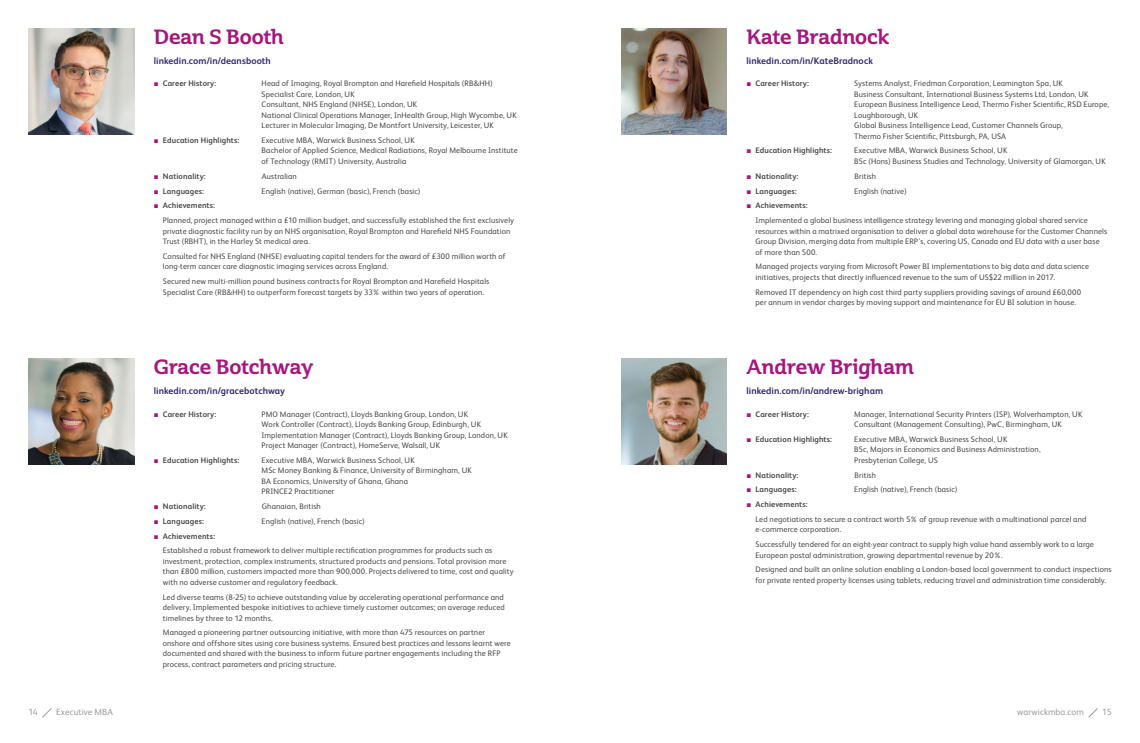
<style>
.page{position:relative;width:1140px;height:743px;background:#fff}
.page>*{position:absolute;margin:0;border:0;box-sizing:border-box;transform-origin:0 0}
.t1{font:20px "Cabrito Semi Nor Bol";letter-spacing:-.01em;color:#a71680}
.t2{font:700 9.5px "FS Albert";letter-spacing:.005em;color:#312a6f}
.t3{font:9px "FS Albert";letter-spacing:.01em;color:#9d9d9c}
.t4{font:8px/10.5px "FS Albert";letter-spacing:.015em;color:#4a4a49}
.t5{font:700 8px "FS Albert";letter-spacing:.01em;color:#4a4a49}
.s1{font-family:"Arial";font-weight:400;color:#a71680}
.s2{font-family:"Arial";color:#a71680}
.s3{font-weight:700}
</style>
<div class="page">
<img style="left:621px;top:28px;width:106px;height:106px">
<img style="left:621px;top:359px;width:106px;height:105px">
<img style="left:28px;top:359px;width:106px;height:105px">
<img style="left:28px;top:28px;width:106px;height:106px">
<svg style="left:1088px;top:708px;width:10px;height:10px"></svg>
<svg style="left:42px;top:708px;width:10px;height:10px"></svg>
<h1 class="t1" style="left:154px;top:24px;width:131px">Dean S Booth</h1>
<p class="t2" style="left:154px;top:54px;width:119px">linkedin.com/in/deansbooth</p>
<p class="t5" style="left:154px;top:78px;width:64px"><span class="s1">■</span> Career History:</p>
<p class="t4" style="left:261px;top:78px;width:257px">Head of Imaging, Royal Brompton and Harefield Hospitals (RB&amp;HH)<br>Specialist Care, London, UK<br>Consultant, NHS England (NHSE), London, UK<br>National Clinical Operations Manager, InHealth Group, High Wycombe, UK Lecturer in Molecular Imaging, De Montfort University, Leicester, UK</p>
<p class="t5" style="left:154px;top:135px;width:87px"><span class="s1">■</span> Education Highlights:</p>
<p class="t4" style="left:261px;top:135px;width:258px">Executive MBA, Warwick Business School, UK<br>Bachelor of Applied Science, Medical Radiations, Royal Melbourne Institute of Technology (RMIT) University, Australia</p>
<p class="t5" style="left:154px;top:170px;width:54px"><span class="s1">■</span> Nationality:</p>
<p class="t4" style="left:262px;top:170px;width:37px">Australian</p>
<p class="t5" style="left:154px;top:185px;width:52px"><span class="s1">■</span> Languages:</p>
<p class="t4" style="left:261px;top:185px;width:160px">English (native), German (basic), French (basic)</p>
<p class="t4" style="left:163px;top:198px;width:353px;line-height:14.8px;text-indent:-9px"><span class="s2">■</span> <span class="s3">Achievements:<br></span>Planned, project managed within a £10 million budget, and successfully established the first exclusively</p>
<p class="t4" style="left:163px;top:225px;width:349px">private diagnostic facility run by an NHS organisation, Royal Brompton and Harefield NHS Foundation<br>Trust (RBHT), in the Harley St medical area.</p>
<p class="t4" style="left:163px;top:250px;width:344px">Consulted for NHS England (NHSE) evaluating capital tenders for the award of £300 million worth of long-term cancer care diagnostic imaging services across England.</p>
<p class="t4" style="left:163px;top:276px;width:328px">Secured new multi-million pound business contracts for Royal Brompton and Harefield Hospitals<br>Specialist Care (RB&amp;HH) to outperform forecast targets by 33% within two years of operation.</p>
<h1 class="t1" style="left:154px;top:354px;width:161px">Grace Botchway</h1>
<p class="t2" style="left:154px;top:385px;width:133px">linkedin.com/in/gracebotchway</p>
<p class="t5" style="left:154px;top:408px;width:64px"><span class="s1">■</span> Career History:</p>
<p class="t4" style="left:261px;top:408px;width:248px">PMO Manager (Contract), Lloyds Banking Group, London, UK<br>Work Controller (Contract), Lloyds Banking Group, Edinburgh, UK Implementation Manager (Contract), Lloyds Banking Group, London, UK Project Manager (Contract), HomeServe, Walsall, UK</p>
<p class="t5" style="left:154px;top:454px;width:87px"><span class="s1">■</span> Education Highlights:</p>
<p class="t4" style="left:261px;top:454px;width:212px">Executive MBA, Warwick Business School, UK<br>MSc Money Banking &amp; Finance, University of Birmingham, UK BA Economics, University of Ghana, Ghana<br>PRINCE2 Practitioner</p>
<p class="t5" style="left:154px;top:501px;width:54px"><span class="s1">■</span> Nationality:</p>
<p class="t4" style="left:262px;top:501px;width:61px">Ghanaian, British</p>
<p class="t5" style="left:154px;top:515px;width:52px"><span class="s1">■</span> Languages:</p>
<p class="t4" style="left:261px;top:515px;width:105px">English (native), French (basic)</p>
<p class="t4" style="left:163px;top:528px;width:331px;line-height:14.8px;text-indent:-9px"><span class="s2">■</span> <span class="s3">Achievements:<br></span>Established a robust framework to deliver multiple rectification programmes for products such as</p>
<p class="t4" style="left:163px;top:555px;width:352px">investment, protection, complex instruments, structured products and pensions. Total provision more than £800 million, customers impacted more than 900,000. Projects delivered to time, cost and quality with no adverse customer and regulatory feedback.</p>
<p class="t4" style="left:163px;top:591px;width:343px">Led diverse teams (8-25) to achieve outstanding value by accelerating operational performance and delivery. Implemented bespoke initiatives to achieve timely customer outcomes; on average reduced timelines by three to 12 months.</p>
<p class="t4" style="left:163px;top:627px;width:349px">Managed a pioneering partner outsourcing initiative, with more than 475 resources on partner onshore and offshore sites using core business systems. Ensured best practices and lessons learnt were documented and shared with the business to inform future partner engagements including the RFP process, contract parameters and pricing structure.</p>
<h1 class="t1" style="left:746px;top:24px;width:144px">Kate Bradnock</h1>
<p class="t2" style="left:746px;top:54px;width:128px">linkedin.com/in/KateBradnock</p>
<p class="t5" style="left:746px;top:78px;width:64px"><span class="s1">■</span> Career History:</p>
<p class="t4" style="left:854px;top:78px;width:256px">Systems Analyst, Friedman Corporation, Leamington Spa, UK<br>Business Consultant, International Business Systems Ltd, London, UK European Business Intelligence Lead, Thermo Fisher Scientific, RSD Europe, Loughborough, UK<br>Global Business Intelligence Lead, Customer Channels Group,<br>Thermo Fisher Scientific, Pittsburgh, PA, USA</p>
<p class="t5" style="left:746px;top:145px;width:87px"><span class="s1">■</span> Education Highlights:</p>
<p class="t4" style="left:854px;top:145px;width:253px">Executive MBA, Warwick Business School, UK<br>BSc (Hons) Business Studies and Technology, University of Glamorgan, UK</p>
<p class="t5" style="left:746px;top:170px;width:54px"><span class="s1">■</span> Nationality:</p>
<p class="t4" style="left:854px;top:170px;width:23px">British</p>
<p class="t5" style="left:746px;top:185px;width:52px"><span class="s1">■</span> Languages:</p>
<p class="t4" style="left:854px;top:185px;width:54px">English (native)</p>
<p class="t4" style="left:755px;top:198px;width:334px;line-height:14.8px;text-indent:-9px"><span class="s2">■</span> <span class="s3">Achievements:<br></span>Implemented a global business intelligence strategy levering and managing global shared service</p>
<p class="t4" style="left:755px;top:225px;width:353px">resources within a matrixed organisation to deliver a global data warehouse for the Customer Channels<br>Group Division, merging data from multiple ERP’s, covering US, Canada and EU data with a user base of more than 500.</p>
<p class="t4" style="left:755px;top:261px;width:335px">Managed projects varying from Microsoft Power BI implementations to big data and data science initiatives, projects that directly influenced revenue to the sum of US$22 million in 2017.</p>
<p class="t4" style="left:755px;top:286px;width:327px">Removed IT dependency on high cost third party suppliers providing savings of around £60,000 per annum in vendor charges by moving support and maintenance for EU BI solution in house.</p>
<h1 class="t1" style="left:746px;top:354px;width:169px">Andrew Brigham</h1>
<p class="t2" style="left:746px;top:385px;width:138px">linkedin.com/in/andrew-brigham</p>
<p class="t5" style="left:746px;top:408px;width:64px"><span class="s1">■</span> Career History:</p>
<p class="t4" style="left:854px;top:408px;width:230px">Manager, International Security Printers (ISP), Wolverhampton, UK<br>Consultant (Management Consulting), PwC, Birmingham, UK</p>
<p class="t5" style="left:746px;top:433px;width:87px"><span class="s1">■</span> Education Highlights:</p>
<p class="t4" style="left:854px;top:433px;width:188px">Executive MBA, Warwick Business School, UK<br>BSc, Majors in Economics and Business Administration,<br>Presbyterian College, US</p>
<p class="t5" style="left:746px;top:469px;width:54px"><span class="s1">■</span> Nationality:</p>
<p class="t4" style="left:854px;top:469px;width:23px">British</p>
<p class="t5" style="left:746px;top:484px;width:52px"><span class="s1">■</span> Languages:</p>
<p class="t4" style="left:854px;top:484px;width:105px">English (native), French (basic)</p>
<p class="t4" style="left:755px;top:496px;width:332px;line-height:14.8px;text-indent:-9px"><span class="s2">■</span> <span class="s3">Achievements:<br></span>Led negotiations to secure a contract worth 5% of group revenue with a multinational parcel and</p>
<p class="t4" style="left:755px;top:522px;width:340px;line-height:14.8px">e-commerce corporation.<br>Successfully tendered for an eight-year contract to supply high value hand assembly work to a large</p>
<p class="t4" style="left:755px;top:547px;width:357px;line-height:14.8px">European postal administration, growing departmental revenue by 20%.<br>Designed and built an online solution enabling a London-based local government to conduct inspections</p>
<p class="t4" style="left:755px;top:574px;width:352px">for private rented property licenses using tablets, reducing travel and administration time considerably.</p>
<p class="t3" style="left:28px;top:706px;width:11px">14</p>
<p class="t3" style="left:56px;top:706px;width:58px">Executive MBA</p>
<p class="t3" style="left:1017px;top:706px;width:68px">warwickmba.com</p>
<p class="t3" style="left:1102px;top:706px;width:11px">15</p>
</div>
